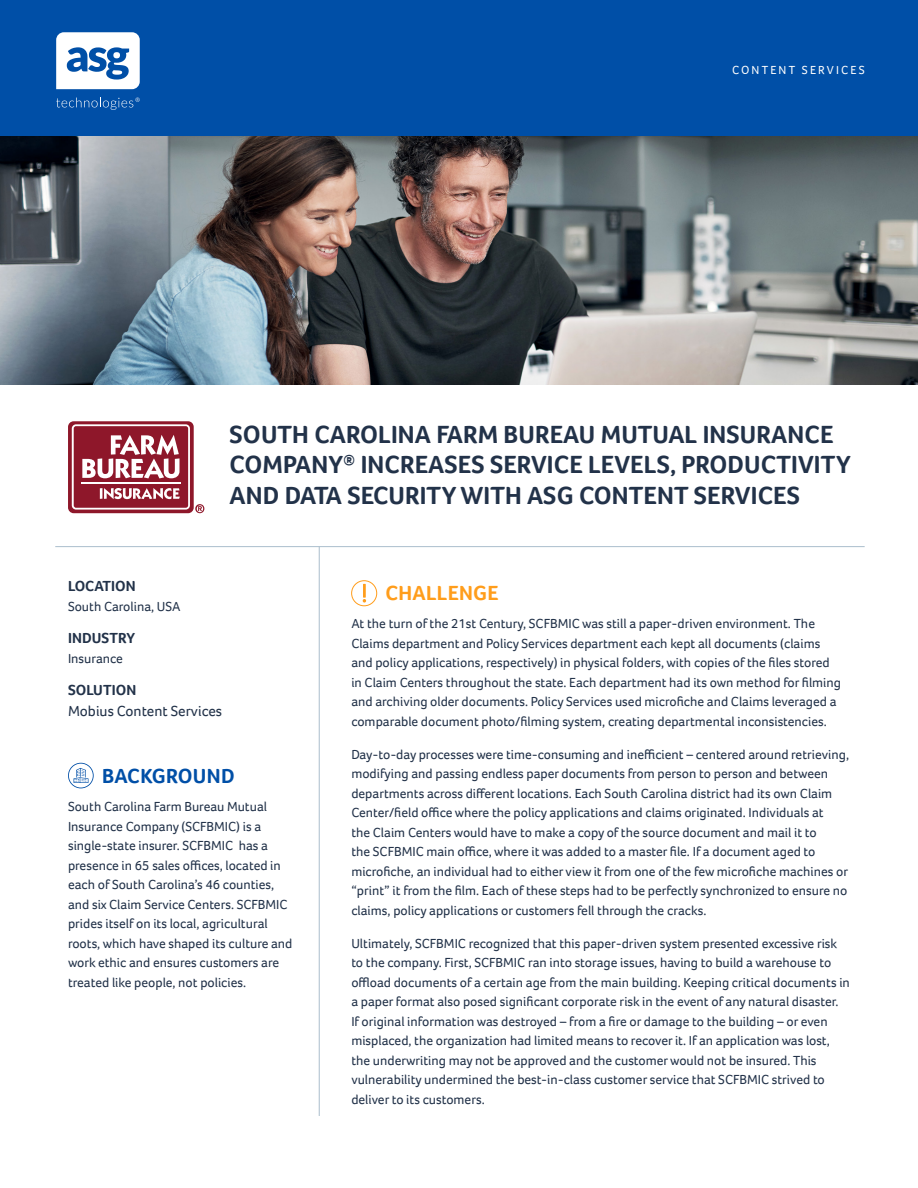
<style>
.page{position:relative;width:918px;height:1188px;background:#fff}
.page>*{position:absolute;margin:0;border:0;box-sizing:border-box;transform-origin:0 0}
.t1{font:700 25.5px/30.6px "Foco";letter-spacing:.005em;color:#223249}
.paragraph_header_wit{font:700 21px "Foco";letter-spacing:.015em;color:#004fa7}
.paragraph_header_wit-2{font:700 21px "Foco";letter-spacing:.015em;color:#ff9d1b}
.paragraph_subhead{font:700 15px "Foco";letter-spacing:.005em;color:#223249}
.body_primary{font:15px "Foco";color:#223249}
.body_primary-2{font:13.5px/19.5px "Foco";color:#223249}
.t2{font:12px "Foco";letter-spacing:.18em;color:#fff}
</style>
<div class="page">
<img style="left:0;top:136px;width:918px;height:248px">
<hr style="left:55px;top:546px;width:810px;height:1px;background:#aabecc">
<hr style="left:319px;top:547px;width:1px;height:569px;background:#aabecc">
<div style="left:0;top:0;width:918px;height:136px;background:#004fa7"></div>
<svg style="left:56px;top:98px;width:84px;height:12px"></svg>
<svg style="left:56px;top:32px;width:84px;height:57px"></svg>
<div style="left:68px;top:421px;width:126px;height:92px;background:linear-gradient(to right,#8c1327,#911e30);border-radius:6px"></div>
<svg style="left:72px;top:424px;width:132px;height:89px"></svg>
<div style="left:351px;top:580px;width:26px;height:26px;border:1px solid #ff9d1b;border-radius:50%"></div>
<hr style="left:363px;top:584px;width:3px;height:14px;background:#ff9d1b">
<svg style="left:363px;top:599px;width:3px;height:4px"></svg>
<svg style="left:68px;top:763px;width:26px;height:25px"></svg>
<p class="t2" style="left:732px;top:62px;width:134px">CONTENT SERVICES</p>
<h1 class="t1" style="left:230px;top:418px;width:623px">SOUTH CAROLINA FARM BUREAU MUTUAL INSURANCE<br>COMPANY<sup>®</sup> INCREASES SERVICE LEVELS, PRODUCTIVITY<br>AND DATA SECURITY WITH ASG CONTENT SERVICES</h1>
<p class="paragraph_subhead" style="left:68px;top:576px;width:69px">LOCATION</p>
<p class="body_primary-2" style="left:68px;top:596px;width:114px">South Carolina, USA</p>
<p class="paragraph_subhead" style="left:68px;top:628px;width:69px">INDUSTRY</p>
<p class="body_primary-2" style="left:68px;top:648px;width:56px">Insurance</p>
<p class="paragraph_subhead" style="left:68px;top:680px;width:70px">SOLUTION</p>
<p class="body_primary" style="left:68px;top:701px;width:156px">Mobius Content Services</p>
<p class="paragraph_header_wit" style="left:102px;top:762px;width:134px">BACKGROUND</p>
<p class="body_primary-2" style="left:68px;top:797px;width:226px">South Carolina Farm Bureau Mutual Insurance Company (SCFBMIC) is a single-state insurer. SCFBMIC has a presence in 65 sales offices, located in each of South Carolina’s 46 counties, and six Claim Service Centers. SCFBMIC prides itself on its local, agricultural roots, which have shaped its culture and work ethic and ensures customers are treated like people, not policies.</p>
<p class="paragraph_header_wit-2" style="left:385px;top:579px;width:115px">CHALLENGE</p>
<p class="body_primary-2" style="left:351px;top:614px;width:491px">At the turn of the 21st Century, SCFBMIC was still a paper-driven environment. The Claims department and Policy Services department each kept all documents (claims and policy applications, respectively) in physical folders, with copies of the files stored in Claim Centers throughout the state. Each department had its own method for filming and archiving older documents. Policy Services used microfiche and Claims leveraged a comparable document photo/filming system, creating departmental inconsistencies.</p>
<p class="body_primary-2" style="left:351px;top:744px;width:499px">Day-to-day processes were time-consuming and inefficient – centered around retrieving, modifying and passing endless paper documents from person to person and between departments across different locations. Each South Carolina district had its own Claim Center/field office where the policy applications and claims originated. Individuals at<br>the Claim Centers would have to make a copy of the source document and mail it to<br>the SCFBMIC main office, where it was added to a master file. If a document aged to microfiche, an individual had to either view it from one of the few microfiche machines or “print” it from the film. Each of these steps had to be perfectly synchronized to ensure no claims, policy applications or customers fell through the cracks.</p>
<p class="body_primary-2" style="left:351px;top:933px;width:500px">Ultimately, SCFBMIC recognized that this paper-driven system presented excessive risk to the company. First, SCFBMIC ran into storage issues, having to build a warehouse to offload documents of a certain age from the main building. Keeping critical documents in a paper format also posed significant corporate risk in the event of any natural disaster.<br>If original information was destroyed – from a fire or damage to the building – or even misplaced, the organization had limited means to recover it. If an application was lost, the underwriting may not be approved and the customer would not be insured. This vulnerability undermined the best-in-class customer service that SCFBMIC strived to deliver to its customers.</p>
</div>
